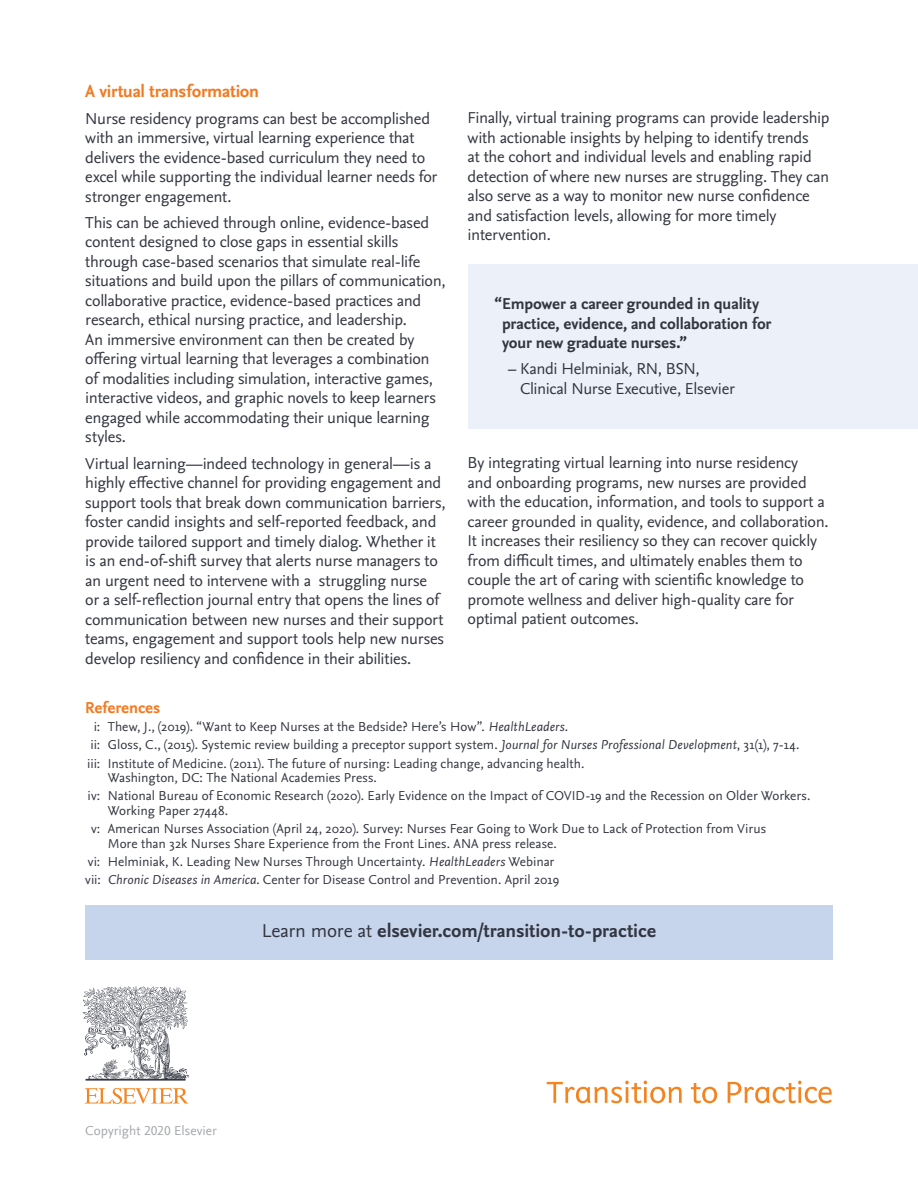
<style>
.page{position:relative;width:918px;height:1188px;background:#fff}
.page>*{position:absolute;margin:0;border:0;box-sizing:border-box;transform-origin:0 0}
.t1{font:700 19.5px "Nexus Sans Pro";letter-spacing:-.005em;color:#323640}
.t2{font:700 18px "Nexus Sans Pro";letter-spacing:-.015em;color:#f47921}
.t3{font:16.5px/19.5px "Nexus Sans Pro";letter-spacing:-.015em;color:#323640}
.t4{font:700 16.5px/19.5px "Nexus Sans Pro";letter-spacing:-.01em;color:#323640}
.t5{font:700 16.5px "Nexus Sans Pro";letter-spacing:-.005em;color:#f47921}
.t6{font:13.5px/14.7px "Nexus Sans Pro";color:#323640}
.t7{font:13.5px "Nexus Sans Offc Pro";letter-spacing:.005em;color:#a3a7a9}
.s1{font-style:italic}
.s2{font-weight:400}
</style>
<div class="page">
<div style="left:85px;top:905px;width:748px;height:54px;background:#c6d4ec"></div>
<div style="left:468px;top:265px;width:450px;height:164px;background:#ecf0f8"></div>
<svg style="left:82px;top:986px;width:107px;height:95px"></svg>
<svg style="left:85px;top:1088px;width:103px;height:16px"></svg>
<svg style="left:547px;top:1081px;width:135px;height:22px"></svg>
<svg style="left:691px;top:1083px;width:26px;height:20px"></svg>
<svg style="left:728px;top:1081px;width:104px;height:22px"></svg>
<p class="t2" style="left:85px;top:78px;width:175px">A virtual transformation</p>
<p class="t3" style="left:85px;top:108px;width:353px">Nurse residency programs can best be accomplished with an immersive, virtual learning experience that delivers the evidence-based curriculum they need to excel while supporting the individual learner needs for stronger engagement.</p>
<p class="t3" style="left:85px;top:212px;width:362px">This can be achieved through online, evidence-based content designed to close gaps in essential skills through case-based scenarios that simulate real-life situations and build upon the pillars of communication, collaborative practice, evidence-based practices and research, ethical nursing practice, and leadership.<br>An immersive environment can then be created by offering virtual learning that leverages a combination of modalities including simulation, interactive games, interactive videos, and graphic novels to keep learners engaged while accommodating their unique learning styles.</p>
<p class="t3" style="left:85px;top:453px;width:362px">Virtual learning—indeed technology in general—is a highly effective channel for providing engagement and support tools that break down communication barriers, foster candid insights and self-reported feedback, and provide tailored support and timely dialog. Whether it is an end-of-shift survey that alerts nurse managers to an urgent need to intervene with a struggling nurse<br>or a self-reflection journal entry that opens the lines of communication between new nurses and their support teams, engagement and support tools help new nurses develop resiliency and confidence in their abilities.</p>
<p class="t3" style="left:468px;top:107px;width:363px">Finally, virtual training programs can provide leadership with actionable insights by helping to identify trends<br>at the cohort and individual levels and enabling rapid detection of where new nurses are struggling. They can also serve as a way to monitor new nurse confidence and satisfaction levels, allowing for more timely intervention.</p>
<p class="t4" style="left:502px;top:293px;width:271px;text-indent:-7px">“Empower a career grounded in quality practice, evidence, and collaboration for your new graduate nurses.”</p>
<p class="t3" style="left:520px;top:358px;width:216px;text-indent:-12px">– Kandi Helminiak, RN, BSN,<br>Clinical Nurse Executive, Elsevier</p>
<p class="t3" style="left:468px;top:452px;width:362px">By integrating virtual learning into nurse residency<br>and onboarding programs, new nurses are provided with the education, information, and tools to support a career grounded in quality, evidence, and collaboration.<br>It increases their resiliency so they can recover quickly from difficult times, and ultimately enables them to couple the art of caring with scientific knowledge to promote wellness and deliver high-quality care for optimal patient outcomes.</p>
<p class="t5" style="left:85px;top:695px;width:77px">References</p>
<p class="t6" style="left:94px;top:719px;width:476px">i: Thew, J., (2019). “Want to Keep Nurses at the Bedside? Here’s How”. <span class="s1">HealthLeaders</span>.</p>
<p class="t6" style="left:90px;top:737px;width:711px">ii: Gloss, C., (2015). Systemic review building a preceptor support system. <span class="s1">Journal for Nurses Professional Development</span>, 31(1), 7-14.</p>
<p class="t6" style="left:108px;top:755px;width:478px;text-indent:-21px">iii: Institute of Medicine. (2011). The future of nursing: Leading change, advancing health.<br>Washington, DC: The National Academies Press.</p>
<p class="t6" style="left:108px;top:788px;width:704px;text-indent:-20px">iv: National Bureau of Economic Research (2020). Early Evidence on the Impact of COVID-19 and the Recession on Older Workers.<br>Working Paper 27448.</p>
<p class="t6" style="left:108px;top:821px;width:660px;text-indent:-17px">v: American Nurses Association (April 24, 2020). Survey: Nurses Fear Going to Work Due to Lack of Protection from Virus<br>More than 32k Nurses Share Experience from the Front Lines. ANA press release.</p>
<p class="t6" style="left:88px;top:853px;width:468px">vi: Helminiak, K. Leading New Nurses Through Uncertainty. <span class="s1">HealthLeaders</span> Webinar</p>
<p class="t6" style="left:85px;top:871px;width:475px">vii: <span class="s1">Chronic Diseases in America.</span> Center for Disease Control and Prevention. April 2019</p>
<p class="t1" style="left:262px;top:916px;width:396px"><span class="s2">Learn more at</span> elsevier.com/transition-to-practice</p>
<p class="t7" style="left:85px;top:1121px;width:133px">Copyright 2020 Elsevier</p>
</div>
